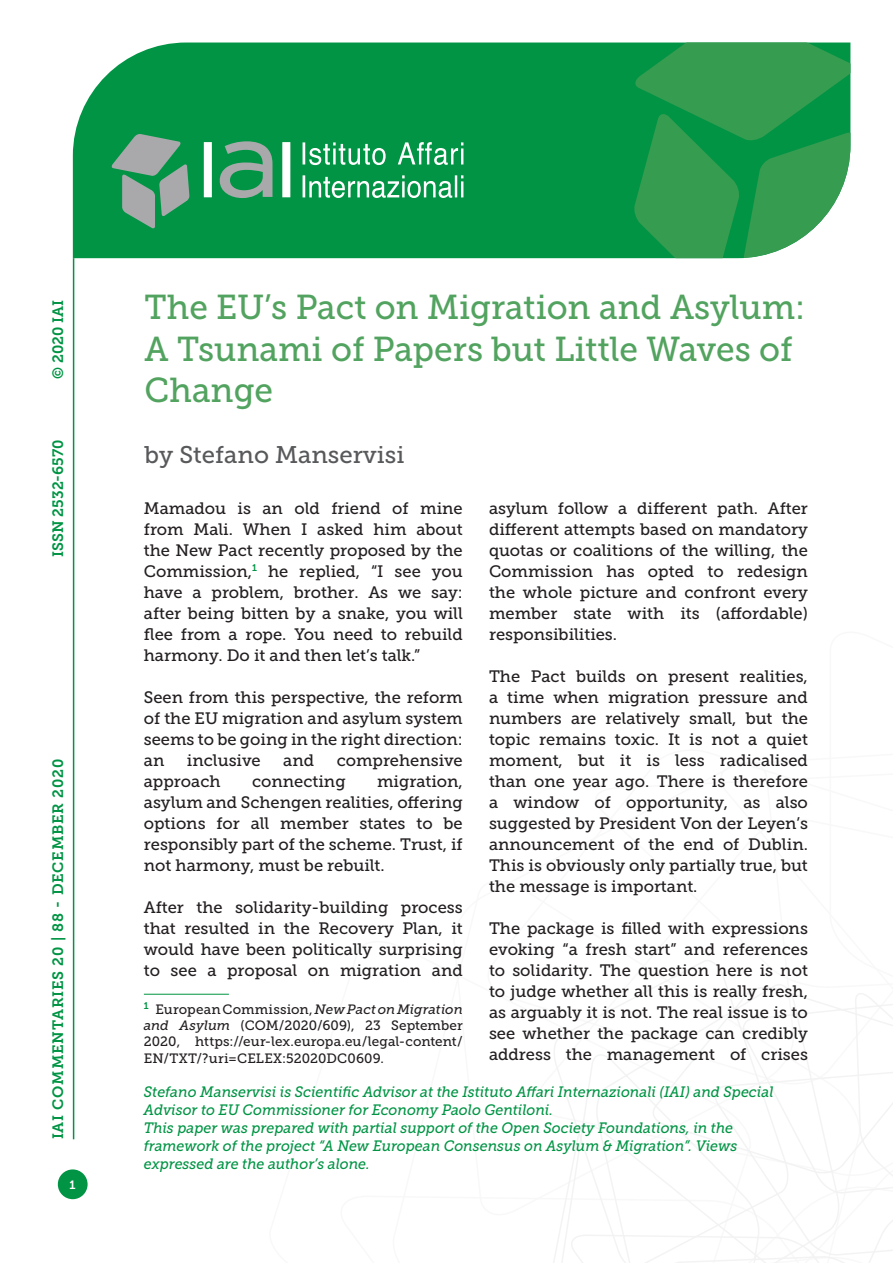
<style>
.page{position:relative;width:893px;height:1263px;background:#fff}
.page>*{position:absolute;margin:0;border:0;box-sizing:border-box;transform-origin:0 0}
.Titolo_Copertina{font:34.5px/41.4px "Museo Slab 500";color:#52a35f}
.Autori_copertina{font:24px "Museo Slab 500";color:#58595b}
.Testo{font:16.5px/21px "Museo Slab 500";color:#231f20;text-align:justify}
.t1{font:italic 15px/18px "Museo Slab 500";color:#009444;scale:.95 1}
.t2{font:15px "Museo Slab 700";letter-spacing:.05em;color:#009444}
.t3{font:15px "Museo Slab 700";color:#009444}
.Nota{font:13.5px/16.2px "Museo Slab 500";letter-spacing:.01em;color:#231f20;text-align:justify}
.t4{font:12px "Museo Slab 700";color:#fff}
.s1{font-style:italic}
</style>
<div class="page">
<svg style="left:553px;top:960px;width:340px;height:303px"></svg>
<hr style="left:73px;top:258px;width:1px;height:881px;background:#009444">
<div style="left:73px;top:43px;width:560px;height:215px;background:#009444"></div>
<svg style="left:633px;top:43px;width:217px;height:215px;background:#329f56"></svg>
<svg style="left:303px;top:142px;width:160px;height:56px;background:#3fae72"></svg>
<svg style="left:111px;top:134px;width:79px;height:95px;background:#5a9e7a"></svg>
<svg style="left:204px;top:141px;width:86px;height:57px"></svg>
<div style="left:58px;top:1169px;width:30px;height:30px;background:#009444;border-radius:50%"></div>
<hr style="left:144px;top:994px;width:85px;height:1px;background:#009444">
<p class="t2" style="left:50px;top:379px;width:80px;rotate:-90deg">© 2020 IAI</p>
<p class="t3" style="left:50px;top:557px;width:119px;rotate:-90deg">ISSN 2532-6570</p>
<p class="t2" style="left:50px;top:1139px;width:382px;rotate:-90deg">IAI COMMENTARIES 20 | 88 - DECEMBER 2020</p>
<p class="t4" style="left:70px;top:1178px;width:8px">1</p>
<p class="Titolo_Copertina" style="left:145px;top:287px;width:662px">The EU’s Pact on Migration and Asylum:<br>A Tsunami of Papers but Little Waves of<br>Change</p>
<p class="Autori_copertina" style="left:145px;top:441px;width:261px">by Stefano Manservisi</p>
<p class="Testo" style="left:144px;top:498px;width:320px">Mamadou is an old friend of mine from Mali. When I asked him about the New Pact recently proposed by the Commission,<sup>1</sup> he replied, “I see you have a problem, brother. As we say: after being bitten by a snake, you will flee from a rope. You need to rebuild harmony. Do it and then let’s talk.”</p>
<p class="Testo" style="left:144px;top:687px;width:320px">Seen from this perspective, the reform of the EU migration and asylum system seems to be going in the right direction: an</p>
<p class="Testo" style="left:187px;top:750px;width:75px">inclusive</p>
<p class="Testo" style="left:283px;top:750px;width:32px">and</p>
<p class="Testo" style="left:337px;top:750px;width:128px">comprehensive</p>
<p class="Testo" style="left:144px;top:771px;width:78px">approach</p>
<p class="Testo" style="left:252px;top:771px;width:95px">connecting</p>
<p class="Testo" style="left:144px;top:771px;width:320px;text-indent:233px">migration, asylum and Schengen realities, offering options for all member states to be responsibly part of the scheme. Trust, if not harmony, must be rebuilt.</p>
<p class="Testo" style="left:144px;top:897px;width:320px">After the solidarity-building process that resulted in the Recovery Plan, it would have been politically surprising to see a proposal on migration and</p>
<p class="Nota" style="left:144px;top:1001px;width:320px"><sup>1</sup> European Commission, <span class="s1">New Pact on Migration and Asylum</span> (COM/2020/609), 23 September 2020, https://eur-lex.europa.eu/legal-content/ EN/TXT/?uri=CELEX:52020DC0609.</p>
<p class="Testo" style="left:489px;top:498px;width:320px">asylum follow a different path. After different attempts based on mandatory quotas or coalitions of the willing, the Commission has opted to redesign the whole picture and confront every member state with its (affordable) responsibilities.</p>
<p class="Testo" style="left:489px;top:666px;width:320px">The Pact builds on present realities, a time when migration pressure and numbers are relatively small, but the topic remains toxic. It is not a quiet moment, but it is less radicalised than one year ago. There is therefore a window of opportunity, as also suggested by President Von der Leyen’s announcement of the end of Dublin.<br>This is obviously only partially true, but the message is important.</p>
<p class="Testo" style="left:489px;top:918px;width:320px">The package is filled with expressions evoking “a fresh start” and references to solidarity. The question here is not to judge whether all this is really fresh, as arguably it is not. The real issue is to see whether the package can credibly address the management of crises</p>
<p class="t1" style="left:144px;top:1083px;width:664px">Stefano Manservisi is Scientific Advisor at the Istituto Affari Internazionali (IAI) and Special<br>Advisor to EU Commissioner for Economy Paolo Gentiloni.</p>
<p class="t1" style="left:144px;top:1119px;width:626px">This paper was prepared with partial support of the Open Society Foundations, in the framework of the project “A New European Consensus on Asylum &amp; Migration”. Views expressed are the author’s alone.</p>
</div>
